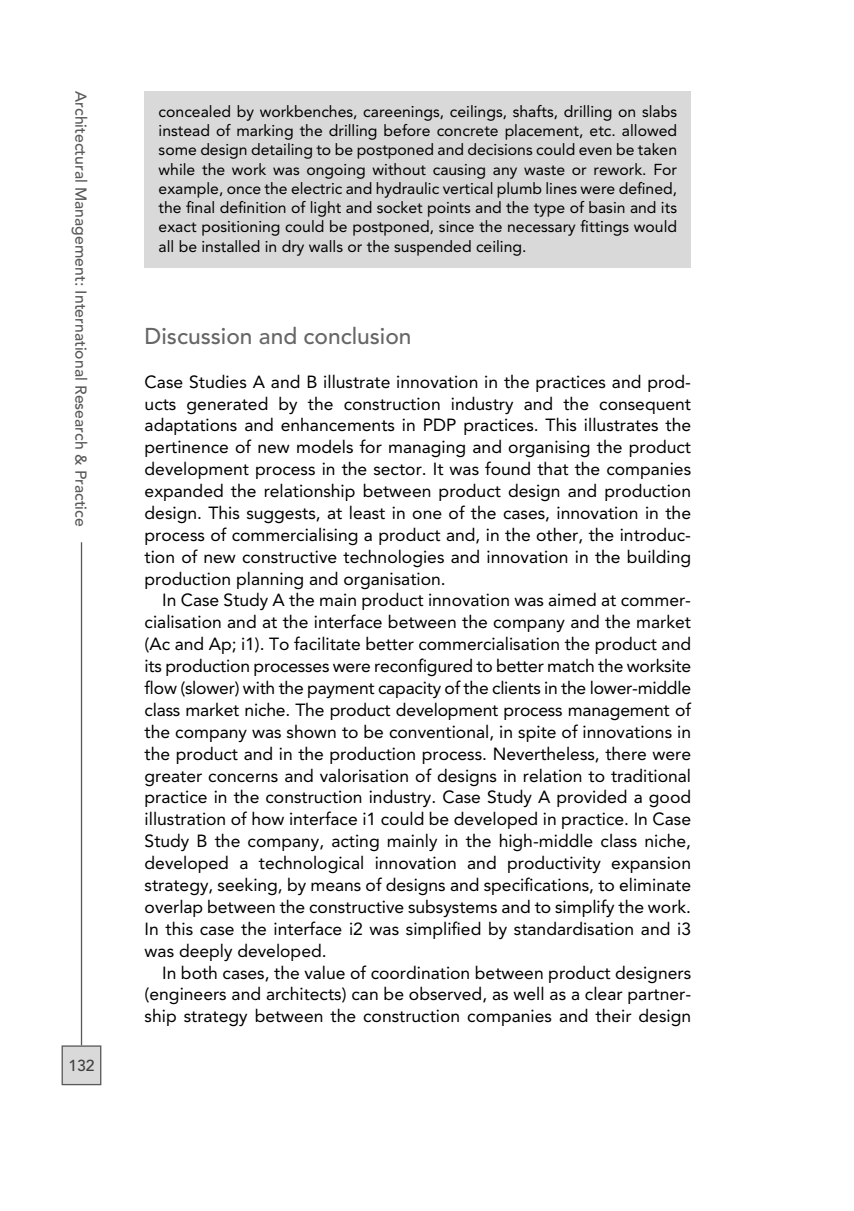
<style>
.page{position:relative;width:854px;height:1211px;background:#fff}
.page>*{position:absolute;margin:0;border:0;box-sizing:border-box;transform-origin:0 0}
.t1{font:500 22.75px "Avenir";color:#666}
.t2{font:17.5px/21.9px "Avenir";color:#000;text-align:justify}
.t3{font:15.75px/19.2px "Avenir";color:#000;text-align:justify}
.t4{font:500 15.75px "Avenir";color:#595959}
.t5{font:500 15.75px "Avenir";color:#404040}
</style>
<div class="page">
<div style="left:62px;top:1046px;width:39px;height:38px;background:#d9d9d9"></div>
<div style="left:62px;top:1045px;width:39px;height:40px;border:1px solid #595959"></div>
<hr style="left:81px;top:542px;width:1px;height:503px;background:#595959">
<div style="left:144px;top:91px;width:546px;height:177px;background:#d9d9d9"></div>
<p class="t4" style="left:87px;top:91px;width:437px;rotate:90deg">Architectural Management: International Research &amp; Practice</p>
<p class="t5" style="left:68px;top:1059px;width:28px">132</p>
<p class="t3" style="left:158px;top:103px;width:520px">concealed by workbenches, careenings, ceilings, shafts, drilling on slabs instead of marking the drilling before concrete placement, etc. allowed some design detailing to be postponed and decisions could even be taken while the work was ongoing without causing any waste or rework. For example, once the electric and hydraulic vertical plumb lines were defined, the final definition of light and socket points and the type of basin and its exact positioning could be postponed, since the necessary fittings would all be installed in dry walls or the suspended ceiling.</p>
<h1 class="t1" style="left:144px;top:326px;width:268px">Discussion and conclusion</h1>
<p class="t2" style="left:144px;top:372px;width:548px">Case Studies A and B illustrate innovation in the practices and prod&shy;ucts generated by the construction industry and the consequent adaptations and enhancements in PDP practices. This illustrates the pertinence of new models for managing and organising the product development process in the sector. It was found that the companies expanded the relationship between product design and production design. This suggests, at least in one of the cases, innovation in the process of commercialising a product and, in the other, the introduc&shy;tion of new constructive technologies and innovation in the building production planning and organisation.</p>
<p class="t2" style="left:144px;top:591px;width:548px;text-indent:18px">In Case Study A the main product innovation was aimed at commer&shy;cialisation and at the interface between the company and the market (Ac and Ap; i1). To facilitate better commercialisation the product and its production processes were reconfigured to better match the worksite flow (slower) with the payment capacity of the clients in the lower-middle class market niche. The product development process management of the company was shown to be conventional, in spite of innovations in the product and in the production process. Nevertheless, there were greater concerns and valorisation of designs in relation to traditional practice in the construction industry. Case Study A provided a good illustration of how interface i1 could be developed in practice. In Case Study B the company, acting mainly in the high-middle class niche, developed a technological innovation and productivity expansion strategy, seeking, by means of designs and specifications, to eliminate overlap between the constructive subsystems and to simplify the work.<br>In this case the interface i2 was simplified by standardisation and i3 was deeply developed.</p>
<p class="t2" style="left:144px;top:963px;width:548px;text-indent:18px">In both cases, the value of coordination between product designers (engineers and architects) can be observed, as well as a clear partner&shy;ship strategy between the construction companies and their design</p>
</div>
